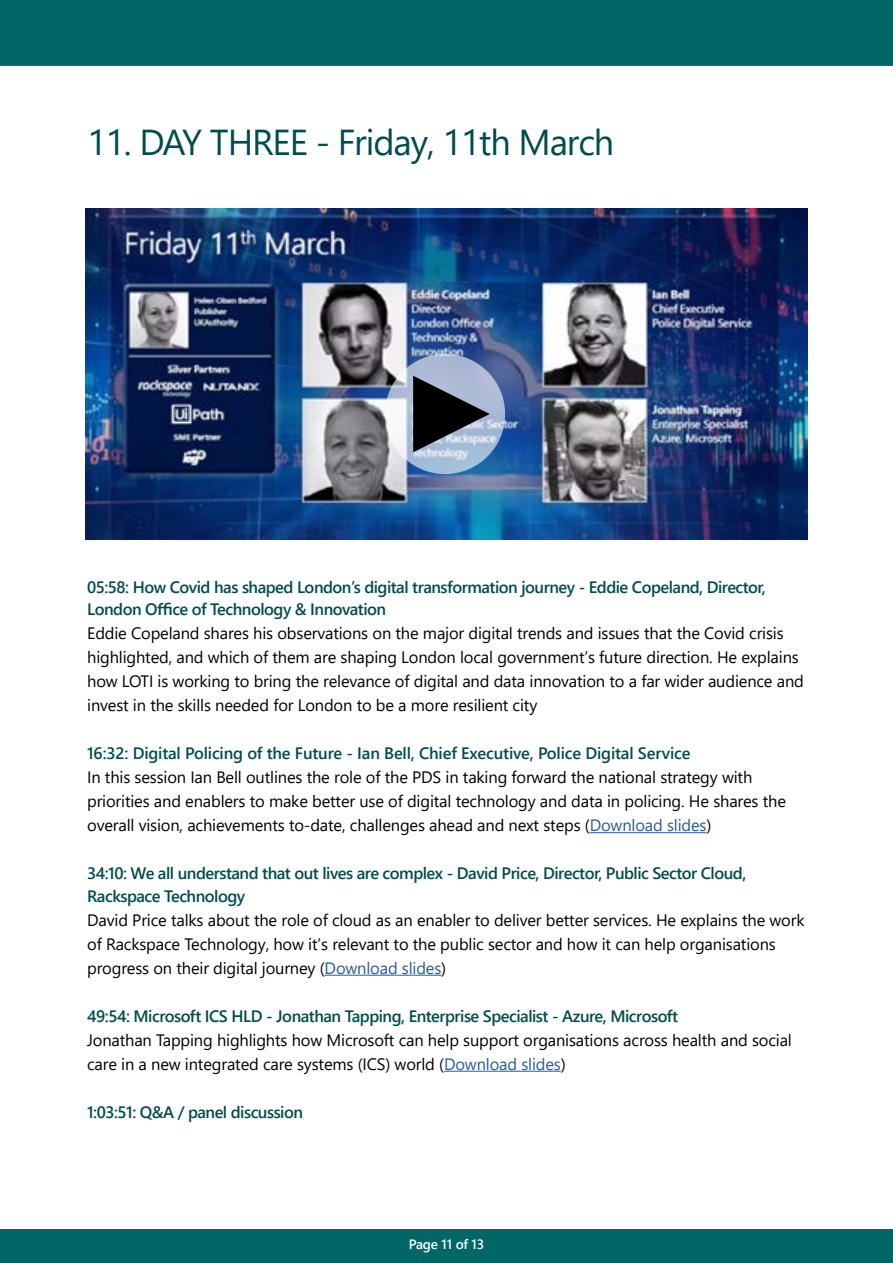
<style>
.page{position:relative;width:893px;height:1263px;background:#fff}
.page>*{position:absolute;margin:0;border:0;box-sizing:border-box;transform-origin:0 0}
.t1{font:36px "Segoe UI";letter-spacing:-.03em;color:#004c4c}
.t2{font:16.5px/24px "Segoe UI";letter-spacing:-.01em;color:#000}
.t3{font:600 16.5px/22.5px "Segoe UI";letter-spacing:-.03em;color:#004c4c}
.t4{font:600 16.5px "Segoe UI";letter-spacing:-.01em;color:#004c4c}
.t5{font:600 13.5px "Segoe UI";letter-spacing:-.01em;color:#fff}
.s1{color:#275b9b}
</style>
<div class="page">
<div style="left:0;top:1229px;width:893px;height:34px;background:#066"></div>
<div style="left:0;top:0;width:893px;height:66px;background:#066"></div>
<hr style="left:590px;top:832px;width:116px;height:1px;background:#275b9b">
<hr style="left:325px;top:975px;width:116px;height:1px;background:#275b9b">
<hr style="left:444px;top:1071px;width:117px;height:1px;background:#275b9b">
<img style="left:85px;top:208px;width:723px;height:332px">
<svg style="left:385px;top:354px;width:120px;height:120px"></svg>
<svg style="left:413px;top:376px;width:77px;height:76px;background:#58606c"></svg>
<h1 class="t1" style="left:87px;top:108px;width:529px">11. DAY THREE - Friday, 11th March</h1>
<p class="t3" style="left:87px;top:574px;width:680px">05:58: How Covid has shaped London’s digital transformation journey - Eddie Copeland, Director,<br>London Office of Technology &amp; Innovation</p>
<p class="t2" style="left:87px;top:620px;width:718px">Eddie Copeland shares his observations on the major digital trends and issues that the Covid crisis highlighted, and which of them are shaping London local government’s future direction. He explains how LOTI is working to bring the relevance of digital and data innovation to a far wider audience and invest in the skills needed for London to be a more resilient city</p>
<p class="t4" style="left:87px;top:738px;width:605px">16:32: Digital Policing of the Future - Ian Bell, Chief Executive, Police Digital Service</p>
<p class="t2" style="left:87px;top:764px;width:700px">In this session Ian Bell outlines the role of the PDS in taking forward the national strategy with priorities and enablers to make better use of digital technology and data in policing. He shares the overall vision, achievements to-date, challenges ahead and next steps (<span class="s1">Download slides</span>)</p>
<p class="t3" style="left:87px;top:861px;width:661px">34:10: We all understand that out lives are complex - David Price, Director, Public Sector Cloud,<br>Rackspace Technology</p>
<p class="t2" style="left:87px;top:906px;width:719px">David Price talks about the role of cloud as an enabler to deliver better services. He explains the work of Rackspace Technology, how it’s relevant to the public sector and how it can help organisations progress on their digital journey (<span class="s1">Download slides</span>)</p>
<p class="t3" style="left:87px;top:1003px;width:592px">49:54: Microsoft ICS HLD - Jonathan Tapping, Enterprise Specialist - Azure, Microsoft</p>
<p class="t2" style="left:87px;top:1026px;width:706px">Jonathan Tapping highlights how Microsoft can help support organisations across health and social care in a new integrated care systems (ICS) world (<span class="s1">Download slides</span>)</p>
<p class="t3" style="left:87px;top:1099px;width:217px">1:03:51: Q&amp;A / panel discussion</p>
<p class="t5" style="left:409px;top:1232px;width:77px">Page 11 of 13</p>
</div>
